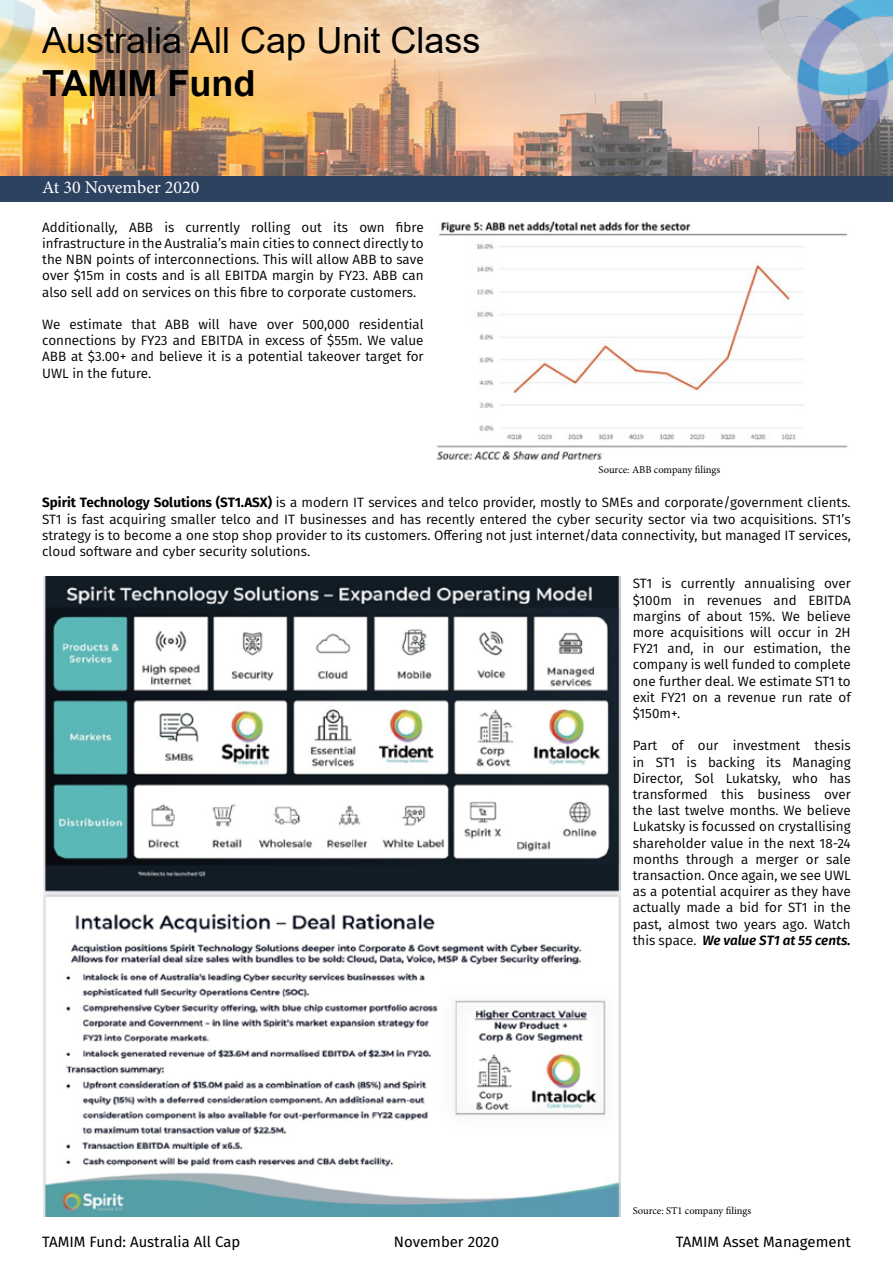
<style>
.page{position:relative;width:893px;height:1263px;background:#fff}
.page>*{position:absolute;margin:0;border:0;box-sizing:border-box;transform-origin:0 0}
.t1{font:36px "Arial";color:#000}
.t2{font:700 36px "Arial";color:#000}
.t3{font:18px "Minion Pro";color:#fff}
.t4{font:15px "Fira Sans";color:#000}
.t5{font:13.5px/16.2px "Fira Sans";color:#000;text-align:justify}
.t6{font:10.5px "Minion Pro";color:#000}
.s1{font-weight:700}
.s2{font-weight:600;font-style:italic}
</style>
<div class="page">
<img style="left:0;top:0;width:725px;height:176px">
<div style="left:0;top:176px;width:893px;height:26px;background:#2d4261"></div>
<img style="left:725px;top:0;width:168px;height:176px">
<img style="left:437px;top:221px;width:411px;height:239px">
<img style="left:44px;top:577px;width:577px;height:640px">
<h1 class="t1" style="left:42px;top:16px;width:440px">Australia All Cap Unit Class</h1>
<h1 class="t2" style="left:42px;top:58px;width:215px">TAMIM Fund</h1>
<h2 class="t3" style="left:42px;top:175px;width:159px">At 30 November 2020</h2>
<p class="t5" style="left:42px;top:219px;width:383px">Additionally, ABB is currently rolling out its own fibre infrastructure in the Australia’s main cities to connect directly to the NBN points of interconnections. This will allow ABB to save over $15m in costs and is all EBITDA margin by FY23. ABB can also sell add on services on this fibre to corporate customers.</p>
<p class="t5" style="left:42px;top:316px;width:383px">We estimate that ABB will have over 500,000 residential connections by FY23 and EBITDA in excess of $55m. We value ABB at $3.00+ and believe it is a potential takeover target for UWL in the future.</p>
<p class="t6" style="left:599px;top:462px;width:123px">Source: ABB company filings</p>
<p class="t5" style="left:42px;top:494px;width:810px"><span class="s1">Spirit Technology Solutions (ST1.ASX)</span> is a modern IT services and telco provider, mostly to SMEs and corporate/government clients.<br>ST1 is fast acquiring smaller telco and IT businesses and has recently entered the cyber security sector via two acquisitions. ST1’s strategy is to become a one stop shop provider to its customers. Offering not just internet/data connectivity, but managed IT services, cloud software and cyber security solutions.</p>
<p class="t5" style="left:633px;top:575px;width:220px">ST1 is currently annualising over $100m in revenues and EBITDA margins of about 15%. We believe more acquisitions will occur in 2H FY21 and, in our estimation, the company is well funded to complete one further deal. We estimate ST1 to exit FY21 on a revenue run rate of $150m+.</p>
<p class="t5" style="left:633px;top:737px;width:220px">Part of our investment thesis in ST1 is backing its Managing Director, Sol Lukatsky, who has transformed this business over the last twelve months. We believe Lukatsky is focussed on crystallising shareholder value in the next 18-24 months through a merger or sale transaction. Once again, we see UWL as a potential acquirer as they have actually made a bid for ST1 in the past, almost two years ago. Watch this space. <span class="s2">We value ST1 at 55 cents.</span></p>
<p class="t6" style="left:633px;top:1204px;width:120px">Source: ST1 company filings</p>
<p class="t4" style="left:42px;top:1230px;width:200px">TAMIM Fund: Australia All Cap</p>
<p class="t4" style="left:394px;top:1230px;width:107px">November 2020</p>
<p class="t4" style="left:676px;top:1230px;width:176px">TAMIM Asset Management</p>
</div>
